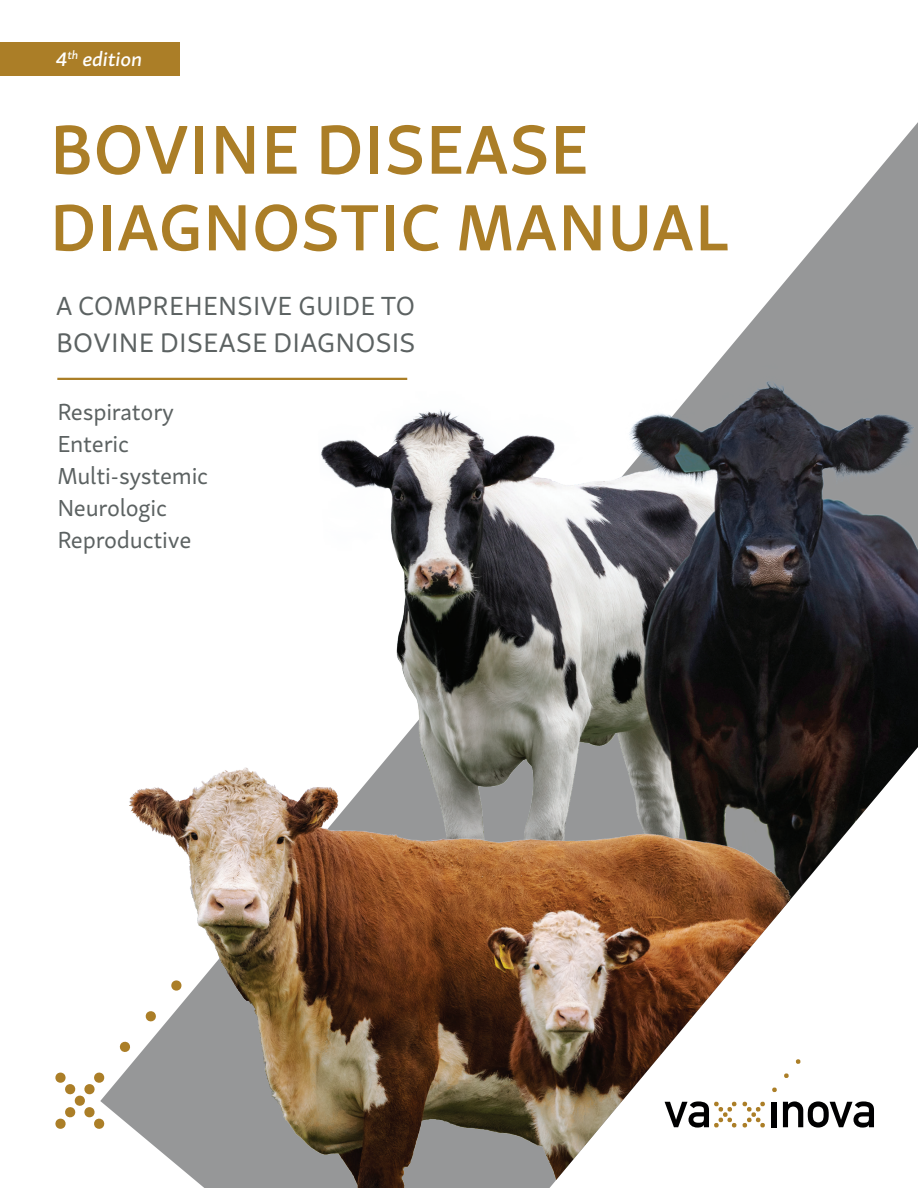
<style>
.page{position:relative;width:918px;height:1188px;background:#fff}
.page>*{position:absolute;margin:0;border:0;box-sizing:border-box;transform-origin:0 0}
.t1{font:600 71.1px "Skolar Sans Latn Ex";letter-spacing:.01em;color:#ab7e27;scale:.91 1}
.t2{font:600 67.2px "Skolar Sans Latn Ex";letter-spacing:.01em;color:#ab7e27;scale:.93 1}
.t3{font:27.6px "Skolar Sans Latn Ex";letter-spacing:.01em;color:#5c6262;scale:.94 1}
.t4{font:27px "Skolar Sans Latn Ex";letter-spacing:.01em;color:#5c6262;scale:.92 1}
.t5{font:23.85px "Skolar Sans Latn Ex";letter-spacing:-.01em;color:#5c6262;scale:.93 1}
.t6{font:20.1px "Skolar Sans Latn Ex Me It";letter-spacing:-.01em;color:#fff}
</style>
<div class="page">
<svg style="left:55px;top:1072px;width:45px;height:57px"></svg>
<hr style="left:57px;top:378px;width:350px;height:2px;background:#ab7e27">
<div style="left:0;top:42px;width:180px;height:34px;background:#ab7e27"></div>
<svg style="left:100px;top:122px;width:818px;height:256px"></svg>
<img style="left:313px;top:360px;width:605px;height:436px">
<img style="left:100px;top:747px;width:777px;height:441px">
<p class="t6" style="left:56px;top:43px;width:88px">4<sup>th</sup> edition</p>
<p class="t1" style="left:50px;top:92px;width:594px">BOVINE DISEASE</p>
<p class="t2" style="left:50px;top:173px;width:732px">DIAGNOSTIC MANUAL</p>
<p class="t4" style="left:56px;top:285px;width:392px">A COMPREHENSIVE GUIDE TO</p>
<p class="t3" style="left:56px;top:321px;width:384px">BOVINE DISEASE DIAGNOSIS</p>
<p class="t5" style="left:57px;top:393px;width:127px">Respiratory</p>
<p class="t5" style="left:57px;top:425px;width:79px">Enteric</p>
<p class="t5" style="left:57px;top:457px;width:164px">Multi-systemic</p>
<p class="t5" style="left:57px;top:490px;width:119px">Neurologic</p>
<p class="t5" style="left:57px;top:522px;width:146px">Reproductive</p>
</div>
